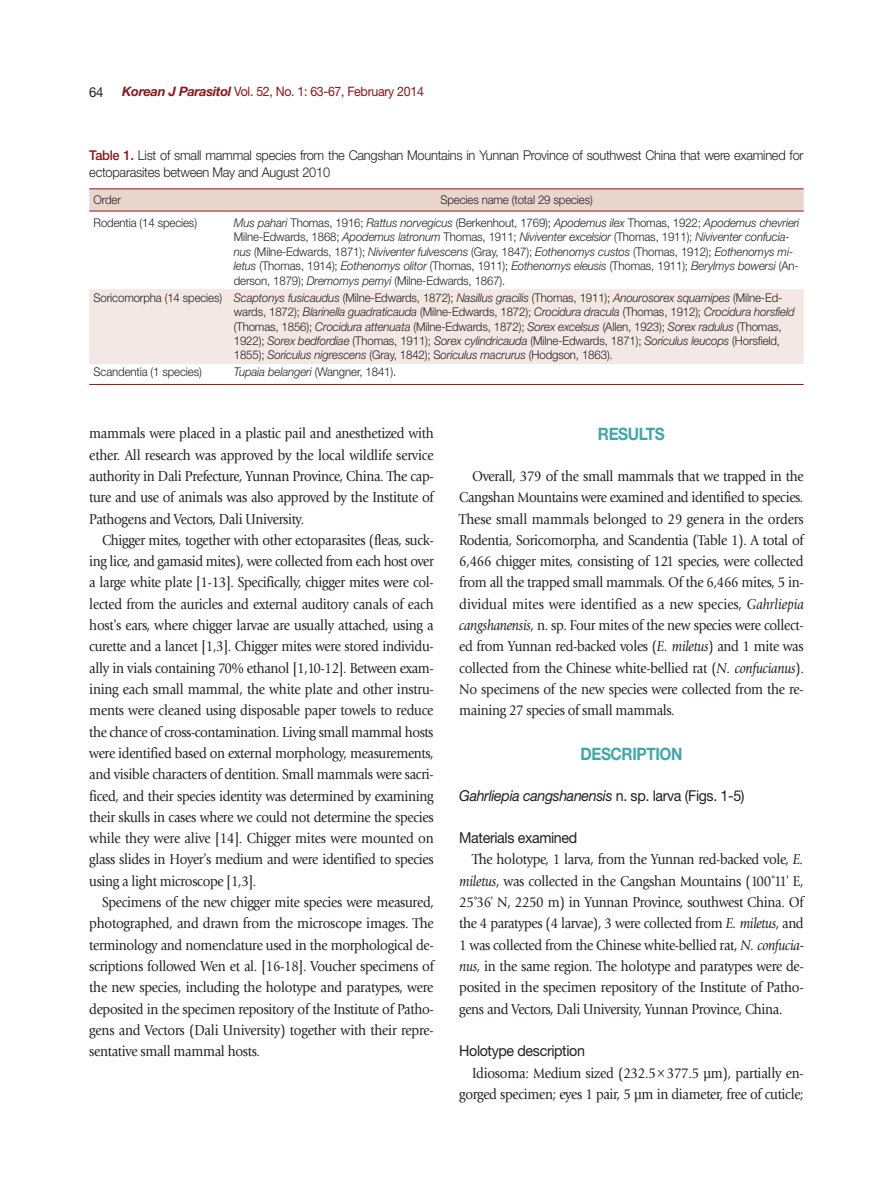
<style>
.page{position:relative;width:893px;height:1191px;background:#fff}
.page>*{position:absolute;margin:0;border:0;box-sizing:border-box;transform-origin:0 0}
.t1{font:700 17.1px "Helvetica Neue LT Std";letter-spacing:-.025em;color:#41a7a9;scale:.9 1}
.t2{font:15px/21.3px "Giovanni Std";letter-spacing:-.025em;color:#231f20;text-align:justify;scale:.9 1}
.t3{font:italic 15px "Helvetica Neue LT Std";letter-spacing:-.025em;color:#231f20;scale:.95 1}
.t4{font:15px "Helvetica Neue LT Std";letter-spacing:-.025em;color:#231f20;scale:.95 1}
.t5{font:13.8px "Helvetica Neue LT Std";color:#231f20;scale:.95 1}
.t6{font:300 13.5px/17px "Helvetica Neue LT Std";letter-spacing:-.02em;color:#231f20;scale:.95 1}
.t7{font:13.05px "Helvetica Neue LT Std";letter-spacing:-.025em;color:#88181b;scale:.95 1}
.t8{font:300 12px/14.4px "Helvetica Neue LT Std";letter-spacing:-.01em;color:#231f20;scale:.95 1}
.t9{font:italic 300 12px/14.4px "Helvetica Neue LT Std";letter-spacing:-.01em;color:#231f20;scale:.95 1}
.s1{font-weight:700;font-style:italic}
.s2{font-weight:500;color:#88181b}
.s3{font-style:normal}
.s4{font-style:italic}
.s5{font-family:"Minion Pro"}
</style>
<div class="page">
<div style="left:89px;top:190px;width:715px;height:21px;background:#ead5cc"></div>
<svg style="left:90px;top:383px;width:713px;height:1px"></svg>
<div style="left:89px;top:289px;width:715px;height:75px;background:#f3e8e3"></div>
<hr style="left:89px;top:384px;width:141px;height:1px;background:#88181b">
<hr style="left:230px;top:384px;width:574px;height:1px;background:#88181b">
<hr style="left:89px;top:189px;width:141px;height:1px;background:#88181b">
<hr style="left:230px;top:189px;width:574px;height:1px;background:#88181b">
<hr style="left:89px;top:211px;width:141px;height:1px;background:#88181b">
<hr style="left:230px;top:211px;width:574px;height:1px;background:#88181b">
<p class="t5" style="left:89px;top:83px;width:17px">64</p>
<p class="t7" style="left:122px;top:84px;width:319px"><span class="s1">Korean J Parasitol</span> Vol. 52, No. 1: 63-67, February 2014</p>
<p class="t6" style="left:89px;top:146px;width:753px"><span class="s2">Table 1.</span> List of small mammal species from the Cangshan Mountains in Yunnan Province of southwest China that were examined for ectoparasites between May and August 2010</p>
<p class="t8" style="left:94px;top:192px;width:30px">Order</p>
<p class="t8" style="left:440px;top:192px;width:162px">Species name (total 29 species)</p>
<p class="t8" style="left:94px;top:215px;width:110px">Rodentia (14 species)</p>
<p class="t9" style="left:234px;top:215px;width:597px">Mus pahari <span class="s3">Thomas, 1916;</span> Rattus norvegicus <span class="s3">(Berkenhout, 1769);</span> Apodemus ilex <span class="s3">Thomas, 1922;</span> Apodemus chevrieri <span class="s3">Milne-Edwards, 1868;</span> Apodemus latronum <span class="s3">Thomas, 1911;</span> Niviventer excelsior <span class="s3">(Thomas, 1911);</span> Niviventer confucia&shy;nus <span class="s3">(Milne-Edwards, 1871);</span> Niviventer fulvescens <span class="s3">(Gray, 1847);</span> Eothenomys custos <span class="s3">(Thomas, 1912);</span> Eothenomys mi&shy;letus <span class="s3">(Thomas, 1914);</span> Eothenomys olitor <span class="s3">(Thomas, 1911);</span> Eothenomys eleusis <span class="s3">(Thomas, 1911);</span> Berylmys bowersi <span class="s3">(An&shy;derson, 1879);</span> Dremomys pernyi <span class="s3">(Milne-Edwards, 1867).</span></p>
<p class="t8" style="left:234px;top:290px;width:592px;text-indent:-140px">Soricomorpha (14 species) <span class="s4">Scaptonys fusicaudus</span> (Milne-Edwards, 1872); <span class="s4">Nasillus gracilis</span> (Thomas, 1911); <span class="s4">Anourosorex squamipes</span> (Milne-Ed&shy;wards, 1872); <span class="s4">Blarinella guadraticauda</span> (Milne-Edwards, 1872); <span class="s4">Crocidura dracula</span> (Thomas, 1912); <span class="s4">Crocidura horsfield </span>(Thomas, 1856); <span class="s4">Crocidura attenuata</span> (Milne-Edwards, 1872); <span class="s4">Sorex excelsus</span> (Allen, 1923); <span class="s4">Sorex radulus</span> (Thomas, 1922); <span class="s4">Sorex bedfordiae</span> (Thomas, 1911); <span class="s4">Sorex cylindricauda</span> (Milne-Edwards, 1871); <span class="s4">Soriculus leucops</span> (Horsfield, 1855); <span class="s4">Soriculus nigrescens</span> (Gray, 1842); S<span class="s4">oriculus macrurus</span> (Hodgson, 1863).</p>
<p class="t8" style="left:94px;top:365px;width:115px">Scandentia (1 species)</p>
<p class="t9" style="left:234px;top:365px;width:172px">Tupaia belangeri <span class="s3">(Wangner, 1841).</span></p>
<p class="t2" style="left:89px;top:423px;width:384px">mammals were placed in a plastic pail and anesthetized with</p>
<p class="t2" style="left:89px;top:444px;width:384px">ether. All research was approved by the local wildlife service</p>
<p class="t2" style="left:89px;top:465px;width:384px">authority in Dali Prefecture, Yunnan Province, China. The cap-</p>
<p class="t2" style="left:89px;top:487px;width:384px">ture and use of animals was also approved by the Institute of</p>
<p class="t2" style="left:89px;top:508px;width:240px">Pathogens and Vectors, Dali University.</p>
<p class="t2" style="left:102px;top:529px;width:370px">Chigger mites, together with other ectoparasites (fleas, suck-</p>
<p class="t2" style="left:89px;top:551px;width:384px">ing lice, and gamasid mites), were collected from each host over</p>
<p class="t2" style="left:89px;top:572px;width:384px">a large white plate [1-13]. Specifically, chigger mites were col-</p>
<p class="t2" style="left:89px;top:593px;width:384px">lected from the auricles and external auditory canals of each</p>
<p class="t2" style="left:89px;top:614px;width:384px">host<span class="s5">’</span>s ears, where chigger larvae are usually attached, using a</p>
<p class="t2" style="left:89px;top:636px;width:384px">curette and a lancet [1,3]. Chigger mites were stored individu-</p>
<p class="t2" style="left:89px;top:657px;width:384px">ally in vials containing 70% ethanol [1,10-12]. Between exam-</p>
<p class="t2" style="left:89px;top:678px;width:384px">ining each small mammal, the white plate and other instru-</p>
<p class="t2" style="left:89px;top:700px;width:384px">ments were cleaned using disposable paper towels to reduce</p>
<p class="t2" style="left:89px;top:721px;width:384px">the chance of cross-contamination. Living small mammal hosts</p>
<p class="t2" style="left:89px;top:742px;width:384px">were identified based on external morphology, measurements,</p>
<p class="t2" style="left:89px;top:764px;width:384px">and visible characters of dentition. Small mammals were sacri-</p>
<p class="t2" style="left:89px;top:785px;width:384px">ficed, and their species identity was determined by examining</p>
<p class="t2" style="left:89px;top:806px;width:384px">their skulls in cases where we could not determine the species</p>
<p class="t2" style="left:89px;top:827px;width:384px">while they were alive [14]. Chigger mites were mounted on</p>
<p class="t2" style="left:89px;top:849px;width:384px">glass slides in Hoyer<span class="s5">’</span>s medium and were identified to species</p>
<p class="t2" style="left:89px;top:870px;width:187px">using a light microscope [1,3].</p>
<p class="t2" style="left:102px;top:891px;width:370px">Specimens of the new chigger mite species were measured,</p>
<p class="t2" style="left:89px;top:913px;width:384px">photographed, and drawn from the microscope images. The</p>
<p class="t2" style="left:89px;top:934px;width:384px">terminology and nomenclature used in the morphological de-</p>
<p class="t2" style="left:89px;top:955px;width:384px">scriptions followed Wen et al. [16-18]. Voucher specimens of</p>
<p class="t2" style="left:89px;top:977px;width:384px">the new species, including the holotype and paratypes, were</p>
<p class="t2" style="left:89px;top:998px;width:384px">deposited in the specimen repository of the Institute of Patho-</p>
<p class="t2" style="left:89px;top:1019px;width:384px">gens and Vectors (Dali University) together with their repre-</p>
<p class="t2" style="left:89px;top:1040px;width:191px">sentative small mammal hosts.</p>
<p class="t1" style="left:598px;top:423px;width:76px">RESULTS</p>
<p class="t2" style="left:459px;top:465px;width:384px;text-indent:13px">Overall, 379 of the small mammals that we trapped in the Cangshan Mountains were examined and identified to species.<br>These small mammals belonged to 29 genera in the orders Rodentia, Soricomorpha, and Scandentia (Table 1). A total of 6,466 chigger mites, consisting of 121 species, were collected from all the trapped small mammals. Of the 6,466 mites, 5 in&shy;dividual mites were identified as a new species, <span class="s4">Gahrliepia cangshanensis</span>, n. sp. Four mites of the new species were collect&shy;ed from Yunnan red-backed voles (<span class="s4">E. miletus</span>) and 1 mite was collected from the Chinese white-bellied rat (<span class="s4">N. confucianus</span>).<br>No specimens of the new species were collected from the re&shy;maining 27 species of small mammals.</p>
<p class="t1" style="left:580px;top:743px;width:115px">DESCRIPTION</p>
<p class="t3" style="left:459px;top:786px;width:302px">Gahrliepia cangshanensis <span class="s3">n. sp. larva (Figs. 1-5)</span></p>
<p class="t4" style="left:459px;top:829px;width:126px">Materials examined</p>
<p class="t2" style="left:472px;top:849px;width:370px">The holotype, 1 larva, from the Yunnan red-backed vole, <span class="s4">E.</span></p>
<p class="t2" style="left:459px;top:870px;width:384px"><span class="s4">miletus</span>, was collected in the Cangshan Mountains (100˚11<span class="s5">'</span> E,</p>
<p class="t2" style="left:459px;top:891px;width:384px">25˚36<span class="s5">'</span> N, 2250 m) in Yunnan Province, southwest China. Of</p>
<p class="t2" style="left:459px;top:913px;width:384px">the 4 paratypes (4 larvae), 3 were collected from <span class="s4">E. miletus</span>, and</p>
<p class="t2" style="left:459px;top:934px;width:385px">1 was collected from the Chinese white-bellied rat, <span class="s4">N. confucia-</span></p>
<p class="t2" style="left:459px;top:955px;width:384px"><span class="s4">nus</span>, in the same region. The holotype and paratypes were de-</p>
<p class="t2" style="left:459px;top:977px;width:384px">posited in the specimen repository of the Institute of Patho-</p>
<p class="t2" style="left:459px;top:998px;width:361px">gens and Vectors, Dali University, Yunnan Province, China.</p>
<p class="t4" style="left:459px;top:1042px;width:134px">Holotype description</p>
<p class="t2" style="left:472px;top:1062px;width:370px">Idiosoma: Medium sized (232.5<span class="s5">×</span>377.5 μm), partially en-</p>
<p class="t2" style="left:459px;top:1083px;width:384px">gorged specimen; eyes 1 pair, 5 μm in diameter, free of cuticle;</p>
</div>
